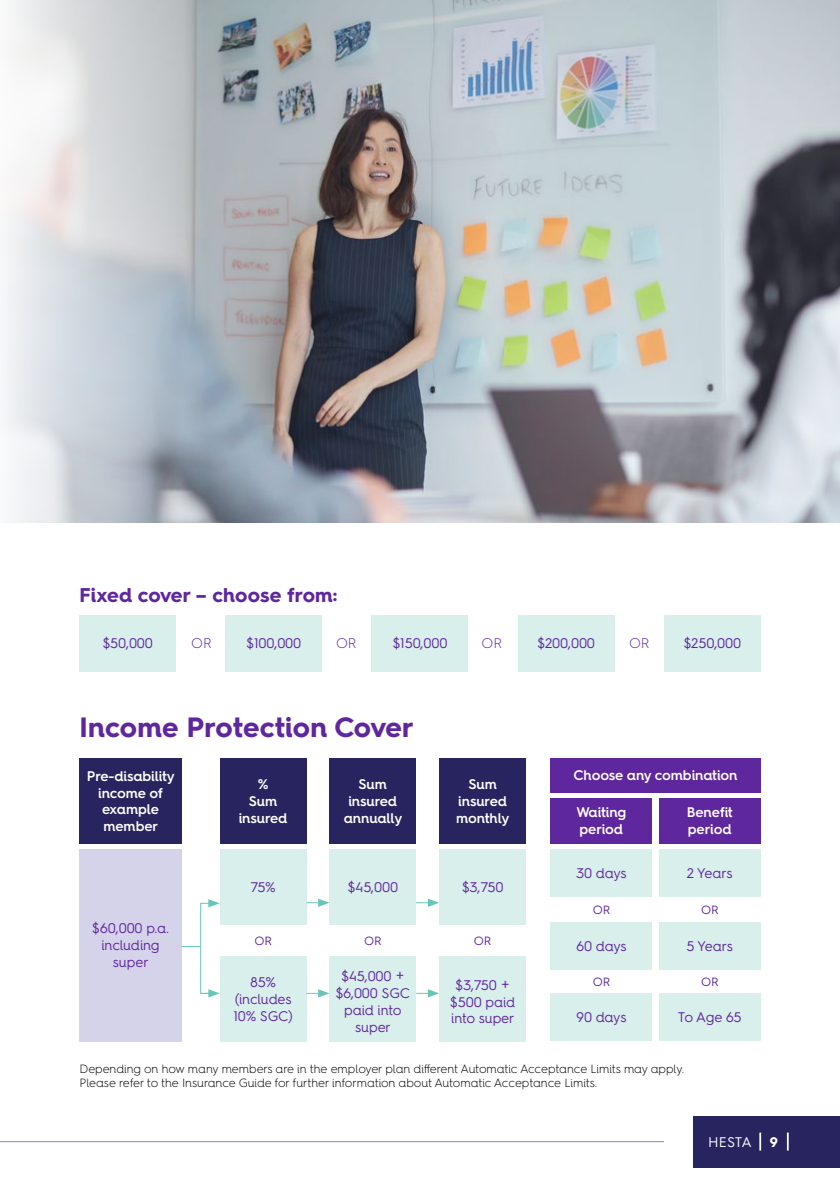
<style>
.page{position:relative;width:840px;height:1191px;background:#fff}
.page>*{position:absolute;margin:0;border:0;box-sizing:border-box;transform-origin:0 0}
.t1{font:700 28px "Hurme Geometric Sans 4";letter-spacing:.01em;color:#5f279e}
.t2{font:700 20px "Hurme Geometric Sans 4";letter-spacing:.01em;color:#5f279e}
.t3{font:14px/16.8px "Hurme Geometric Sans 4";letter-spacing:-.01em;color:#5f279e;text-align:center}
.t4{font:600 14px/16.8px "Hurme Geometric Sans 4";letter-spacing:-.01em;color:#fff;text-align:center}
.t5{font:300 14px "Hurme Geometric Sans 4";letter-spacing:-.01em;color:#5f279e}
.t6{font:14px "Hurme Geometric Sans 4";letter-spacing:-.005em;color:#fff}
.t7{font:700 14px "Hurme Geometric Sans 4";color:#fff}
.t8{font:300 12px/14.4px "Hurme Geometric Sans 4";letter-spacing:-.01em;color:#000}
.t9{font:12px "Hurme Geometric Sans 4";letter-spacing:-.01em;color:#5f279e}
.s1{font-weight:300;font-size:22px}
</style>
<div class="page">
<hr style="left:0;top:1141px;width:663px;height:1px;background:#8b87c1">
<div style="left:693px;top:1116px;width:146px;height:51px;background:#282460"></div>
<svg style="left:759px;top:1132px;width:1px;height:18px"></svg>
<svg style="left:786px;top:1132px;width:2px;height:18px"></svg>
<div style="left:79px;top:615px;width:97px;height:56px;background:#d9efec"></div>
<div style="left:225px;top:615px;width:97px;height:56px;background:#d9efec"></div>
<div style="left:371px;top:615px;width:97px;height:56px;background:#d9efec"></div>
<div style="left:517px;top:615px;width:97px;height:56px;background:#d9efec"></div>
<div style="left:663px;top:615px;width:97px;height:56px;background:#d9efec"></div>
<img style="left:207px;top:0;width:632px;height:523px">
<svg style="left:3px;top:0;width:204px;height:523px;background:#cdd2d6"></svg>
<div style="left:79px;top:758px;width:102px;height:85px;background:#282460"></div>
<div style="left:79px;top:849px;width:102px;height:192px;background:#d5d3ea"></div>
<div style="left:220px;top:758px;width:86px;height:85px;background:#282460"></div>
<div style="left:329px;top:758px;width:87px;height:85px;background:#282460"></div>
<div style="left:439px;top:758px;width:86px;height:85px;background:#282460"></div>
<div style="left:550px;top:798px;width:101px;height:45px;background:#5f279e"></div>
<div style="left:658px;top:798px;width:102px;height:45px;background:#5f279e"></div>
<div style="left:220px;top:849px;width:86px;height:75px;background:#d9efec"></div>
<div style="left:329px;top:849px;width:87px;height:75px;background:#d9efec"></div>
<div style="left:439px;top:849px;width:86px;height:75px;background:#d9efec"></div>
<div style="left:550px;top:849px;width:101px;height:48px;background:#d9efec"></div>
<div style="left:550px;top:921px;width:101px;height:48px;background:#d9efec"></div>
<div style="left:550px;top:993px;width:101px;height:48px;background:#d9efec"></div>
<div style="left:658px;top:849px;width:102px;height:48px;background:#d9efec"></div>
<div style="left:658px;top:921px;width:102px;height:48px;background:#d9efec"></div>
<div style="left:658px;top:993px;width:102px;height:48px;background:#d9efec"></div>
<div style="left:220px;top:956px;width:86px;height:85px;background:#d9efec"></div>
<div style="left:329px;top:956px;width:87px;height:85px;background:#d9efec"></div>
<div style="left:439px;top:956px;width:86px;height:85px;background:#d9efec"></div>
<svg style="left:181px;top:899px;width:39px;height:98px"></svg>
<svg style="left:306px;top:989px;width:23px;height:8px"></svg>
<svg style="left:416px;top:989px;width:23px;height:8px"></svg>
<svg style="left:306px;top:898px;width:23px;height:9px"></svg>
<svg style="left:416px;top:898px;width:23px;height:9px"></svg>
<div style="left:550px;top:758px;width:210px;height:34px;background:#5f279e"></div>
<h2 class="t2" style="left:79px;top:581px;width:259px">Fixed cover – choose from:</h2>
<p class="t3" style="left:102px;top:634px;width:52px">$50,000</p>
<p class="t3" style="left:246px;top:634px;width:57px">$100,000</p>
<p class="t3" style="left:392px;top:634px;width:57px">$150,000</p>
<p class="t3" style="left:537px;top:634px;width:59px">$200,000</p>
<p class="t3" style="left:683px;top:634px;width:59px">$250,000</p>
<p class="t5" style="left:191px;top:633px;width:22px">OR</p>
<p class="t5" style="left:336px;top:633px;width:22px">OR</p>
<p class="t5" style="left:481px;top:633px;width:22px">OR</p>
<p class="t5" style="left:628px;top:633px;width:22px">OR</p>
<h1 class="t1" style="left:79px;top:707px;width:335px">Income Protection Cover</h1>
<p class="t4" style="left:87px;top:767px;width:89px">Pre-disability income of example member</p>
<p class="t3" style="left:92px;top:919px;width:79px">$60,000 p.a. including super</p>
<p class="t4" style="left:238px;top:775px;width:50px">%<br>Sum insured</p>
<p class="t4" style="left:343px;top:775px;width:60px">Sum insured annually</p>
<p class="t4" style="left:456px;top:775px;width:55px">Sum insured monthly</p>
<p class="t3" style="left:250px;top:878px;width:27px">75%</p>
<p class="t3" style="left:347px;top:878px;width:52px">$45,000</p>
<p class="t3" style="left:461px;top:878px;width:43px">$3,750</p>
<p class="t9" style="left:254px;top:932px;width:19px">OR</p>
<p class="t9" style="left:364px;top:932px;width:19px">OR</p>
<p class="t9" style="left:473px;top:932px;width:19px">OR</p>
<p class="t3" style="left:233px;top:973px;width:61px">85% (includes<br>10% SGC)</p>
<p class="t3" style="left:335px;top:967px;width:76px">$45,000 <span class="s1">+ </span>$6,000 SGC paid into super</p>
<p class="t3" style="left:449px;top:976px;width:67px">$3,750 <span class="s1">+ </span>$500 paid into super</p>
<p class="t4" style="left:573px;top:767px;width:165px">Choose any combination</p>
<p class="t4" style="left:576px;top:804px;width:51px;text-align:left">Waiting period</p>
<p class="t4" style="left:686px;top:804px;width:48px;text-align:left">Benefit period</p>
<p class="t3" style="left:576px;top:864px;width:52px">30 days</p>
<p class="t3" style="left:686px;top:864px;width:47px">2 Years</p>
<p class="t9" style="left:592px;top:901px;width:19px">OR</p>
<p class="t9" style="left:700px;top:901px;width:19px">OR</p>
<p class="t3" style="left:576px;top:937px;width:52px">60 days</p>
<p class="t3" style="left:686px;top:937px;width:48px">5 Years</p>
<p class="t9" style="left:592px;top:973px;width:19px">OR</p>
<p class="t9" style="left:700px;top:973px;width:19px">OR</p>
<p class="t3" style="left:576px;top:1008px;width:52px">90 days</p>
<p class="t3" style="left:677px;top:1008px;width:65px">To Age 65</p>
<p class="t8" style="left:79px;top:1061px;width:606px">Depending on how many members are in the employer plan different Automatic Acceptance Limits may apply.<br>Please refer to the Insurance Guide for further information about Automatic Acceptance Limits.</p>
<p class="t6" style="left:707px;top:1132px;width:45px">HESTA</p>
<p class="t7" style="left:769px;top:1132px;width:10px">9</p>
</div>
